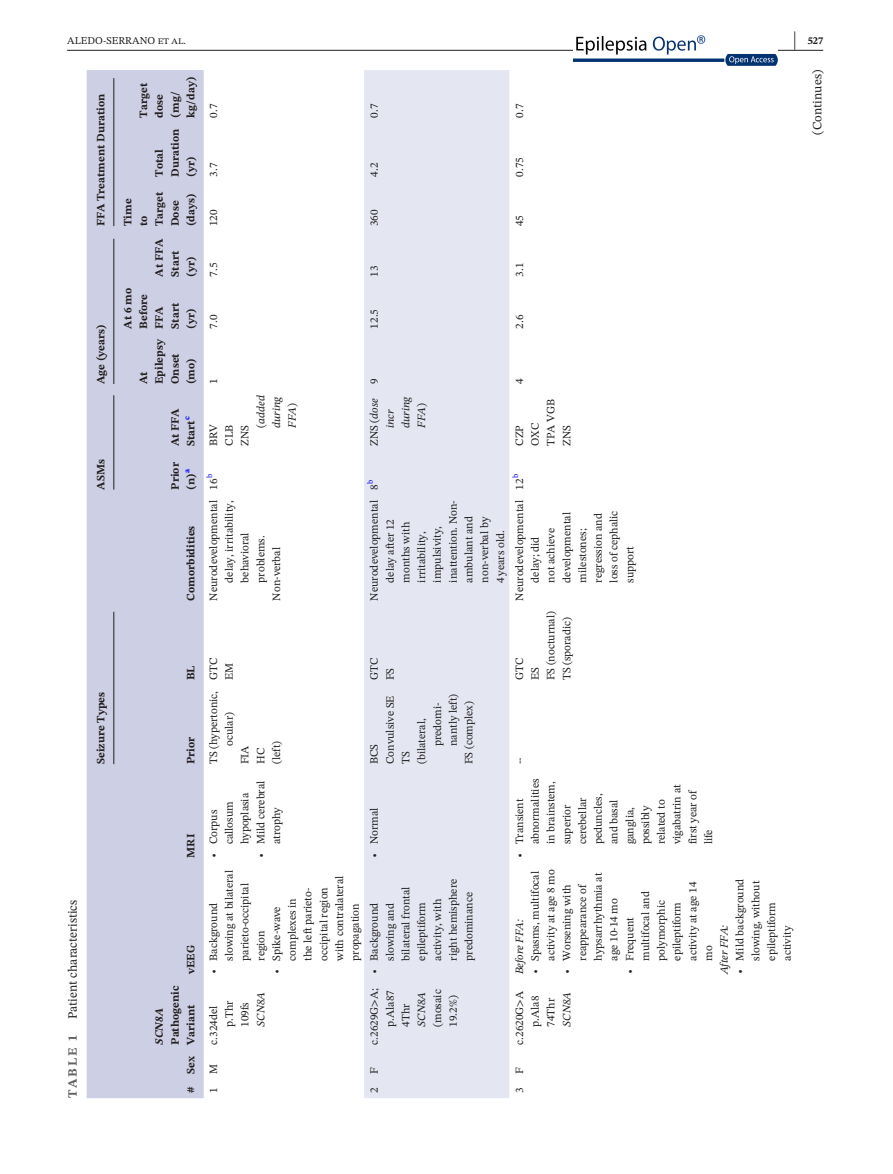
<style>
.page{position:relative;width:893px;height:1174px;background:#fff}
.page>*{position:absolute;margin:0;border:0;box-sizing:border-box;transform-origin:0 0}
.t1{font:12.75px "STIX Two Text";color:#231f20}
.t2{font:700 12.75px "STIX Two Text";letter-spacing:.14em;color:#636366}
.t3{font:11.25px/15.8px "STIX Two Text";color:#231f20}
.t4{font:700 11.25px/15.8px "STIX Two Text";color:#231f20}
.t5{font:italic 11.25px/15.8px "STIX Two Text";color:#231f20}
.t6{font:italic 700 11.25px "STIX Two Text";color:#231f20}
.t7{font:10.5px "STIX Two Text";color:#231f20}
.t8{font:700 10.5px "STIX Two Text";color:#231f20}
.t9{font:700 7.8px "STIX Two Text";color:#00f}
.s1{font-size:21.6px}
.s2{font-style:normal}
.s3{font-style:italic}
</style>
<div class="page">
<hr style="left:67px;top:50px;width:756px;height:1px;background:#231f20">
<img style="left:573px;top:35px;width:205px;height:30px">
<div style="left:87px;top:70px;width:117px;height:1028px;background:#cdd0e4"></div>
<div style="left:364px;top:70px;width:145px;height:1028px;background:#e4e6f1"></div>
<hr style="left:113px;top:612px;width:1px;height:152px;background:#231f20">
<hr style="left:113px;top:395px;width:1px;height:94px;background:#231f20">
<hr style="left:113px;top:239px;width:1px;height:145px;background:#231f20">
<hr style="left:113px;top:78px;width:1px;height:148px;background:#231f20">
<p class="t7" style="left:67px;top:33px;width:120px">ALEDO-SERRANO et al.</p>
<p class="t8" style="left:794px;top:33px;width:31px"><span class="s1">|</span> 527</p>
<p class="t1" style="left:64px;top:1019px;width:120px;rotate:-90deg">Patient characteristics</p>
<p class="t2" style="left:64px;top:1098px;width:64px;rotate:-90deg">TABLE 1</p>
<p class="t4" style="left:93px;top:226px;width:134px;rotate:-90deg">FFA Treatment Duration</p>
<p class="t4" style="left:93px;top:384px;width:61px;rotate:-90deg">Age (years)</p>
<p class="t4" style="left:93px;top:489px;width:32px;rotate:-90deg">ASMs</p>
<p class="t4" style="left:93px;top:764px;width:74px;rotate:-90deg">Seizure Types</p>
<p class="t4" style="left:136px;top:117px;width:42px;rotate:-90deg">Target dose (mg/ kg/day)</p>
<p class="t4" style="left:152px;top:177px;width:50px;rotate:-90deg">Total<br>Duration (yr)</p>
<p class="t4" style="left:120px;top:226px;width:36px;rotate:-90deg">Time to<br>Target<br>Dose (days)</p>
<p class="t4" style="left:152px;top:277px;width:39px;rotate:-90deg">At FFA<br>Start (yr)</p>
<p class="t4" style="left:120px;top:328px;width:42px;rotate:-90deg">At 6 mo<br>Before<br>FFA<br>Start (yr)</p>
<p class="t4" style="left:136px;top:384px;width:47px;rotate:-90deg">At<br>Epilepsy<br>Onset (mo)</p>
<p class="t4" style="left:167px;top:446px;width:39px;rotate:-90deg">At FFA<br>Start<sup>c</sup></p>
<p class="t4" style="left:167px;top:489px;width:29px;rotate:-90deg">Prior (n)</p>
<p class="t9" style="left:181px;top:473px;width:6px;rotate:-90deg">a</p>
<p class="t4" style="left:183px;top:600px;width:76px;rotate:-90deg">Comorbidities</p>
<p class="t4" style="left:183px;top:680px;width:16px;rotate:-90deg">BL</p>
<p class="t4" style="left:183px;top:764px;width:29px;rotate:-90deg">Prior</p>
<p class="t4" style="left:183px;top:858px;width:25px;rotate:-90deg">MRI</p>
<p class="t4" style="left:183px;top:974px;width:31px;rotate:-90deg">vEEG</p>
<p class="t4" style="left:167px;top:1044px;width:61px;rotate:-90deg">Pathogenic<br>Variant</p>
<p class="t6" style="left:151px;top:1044px;width:38px;rotate:-90deg">SCN8A</p>
<p class="t4" style="left:183px;top:1093px;width:38px;rotate:-90deg"># Sex</p>
<p class="t3" style="left:205px;top:117px;width:15px;rotate:-90deg">0.7</p>
<p class="t3" style="left:366px;top:117px;width:15px;rotate:-90deg">0.7</p>
<p class="t3" style="left:511px;top:117px;width:15px;rotate:-90deg">0.7</p>
<p class="t3" style="left:205px;top:177px;width:15px;rotate:-90deg">3.7</p>
<p class="t3" style="left:366px;top:177px;width:15px;rotate:-90deg">4.2</p>
<p class="t3" style="left:511px;top:177px;width:21px;rotate:-90deg">0.75</p>
<p class="t3" style="left:205px;top:226px;width:18px;rotate:-90deg">120</p>
<p class="t3" style="left:366px;top:226px;width:18px;rotate:-90deg">360</p>
<p class="t3" style="left:511px;top:226px;width:13px;rotate:-90deg">45</p>
<p class="t3" style="left:205px;top:277px;width:15px;rotate:-90deg">7.5</p>
<p class="t3" style="left:366px;top:277px;width:13px;rotate:-90deg">13</p>
<p class="t3" style="left:511px;top:277px;width:15px;rotate:-90deg">3.1</p>
<p class="t3" style="left:205px;top:328px;width:15px;rotate:-90deg">7.0</p>
<p class="t3" style="left:366px;top:328px;width:21px;rotate:-90deg">12.5</p>
<p class="t3" style="left:511px;top:328px;width:15px;rotate:-90deg">2.6</p>
<p class="t3" style="left:205px;top:384px;width:7px;rotate:-90deg">1</p>
<p class="t3" style="left:366px;top:384px;width:7px;rotate:-90deg">9</p>
<p class="t3" style="left:511px;top:384px;width:7px;rotate:-90deg">4</p>
<p class="t5" style="left:253px;top:428px;width:34px;rotate:-90deg"><span class="s2">(</span>added</p>
<p class="t5" style="left:268px;top:428px;width:33px;rotate:-90deg">during</p>
<p class="t5" style="left:284px;top:428px;width:26px;rotate:-90deg">FFA<span class="s2">)</span></p>
<p class="t3" style="left:205px;top:446px;width:24px;rotate:-90deg">BRV</p>
<p class="t3" style="left:221px;top:446px;width:23px;rotate:-90deg">CLB</p>
<p class="t3" style="left:237px;top:446px;width:22px;rotate:-90deg">ZNS</p>
<p class="t5" style="left:366px;top:428px;width:33px;text-indent:-18px;rotate:-90deg"><span class="s2">ZNS (</span>dose incr during<br>FFA<span class="s2">)</span></p>
<p class="t3" style="left:511px;top:446px;width:48px;rotate:-90deg">CZP<br>OXC<br>TPA VGB<br>ZNS</p>
<p class="t3" style="left:205px;top:489px;width:17px;rotate:-90deg">16<sup>b</sup></p>
<p class="t3" style="left:366px;top:489px;width:11px;rotate:-90deg">8<sup>b</sup></p>
<p class="t3" style="left:511px;top:489px;width:17px;rotate:-90deg">12<sup>b</sup></p>
<p class="t3" style="left:205px;top:600px;width:102px;rotate:-90deg">Neurodevelopmental</p>
<p class="t3" style="left:221px;top:582px;width:83px;rotate:-90deg">delay, irritability,</p>
<p class="t3" style="left:237px;top:582px;width:52px;rotate:-90deg">behavioral</p>
<p class="t3" style="left:253px;top:582px;width:49px;rotate:-90deg">problems.</p>
<p class="t3" style="left:268px;top:600px;width:55px;rotate:-90deg">Non-verbal</p>
<p class="t3" style="left:366px;top:582px;width:84px;text-indent:-18px;rotate:-90deg">Neurodevelopmental delay after 12 months with irritability, impulsivity, inattention. Non&shy;ambulant and non-verbal by<br>4 years old.</p>
<p class="t3" style="left:511px;top:582px;width:84px;text-indent:-18px;rotate:-90deg">Neurodevelopmental delay; did<br>not achieve developmental milestones; regression and loss of cephalic support</p>
<p class="t3" style="left:205px;top:680px;width:24px;rotate:-90deg">GTC<br>EM</p>
<p class="t3" style="left:366px;top:680px;width:24px;rotate:-90deg">GTC<br>FS</p>
<p class="t3" style="left:511px;top:680px;width:71px;rotate:-90deg">GTC<br>ES<br>FS (nocturnal)<br>TS (sporadic)</p>
<p class="t3" style="left:205px;top:764px;width:75px;rotate:-90deg">TS (hypertonic,</p>
<p class="t3" style="left:221px;top:746px;width:35px;rotate:-90deg">ocular)</p>
<p class="t3" style="left:237px;top:764px;width:20px;rotate:-90deg">FIA</p>
<p class="t3" style="left:253px;top:764px;width:18px;rotate:-90deg">HC</p>
<p class="t3" style="left:268px;top:764px;width:25px;rotate:-90deg">(left)</p>
<p class="t3" style="left:366px;top:764px;width:70px;rotate:-90deg">BCS<br>Convulsive SE<br>TS<br>(bilateral,</p>
<p class="t3" style="left:429px;top:746px;width:44px;rotate:-90deg">predomi-</p>
<p class="t3" style="left:445px;top:746px;width:54px;rotate:-90deg">nantly left)</p>
<p class="t3" style="left:461px;top:764px;width:64px;rotate:-90deg">FS (complex)</p>
<p class="t3" style="left:511px;top:764px;width:9px;rotate:-90deg">--</p>
<p class="t3" style="left:205px;top:844px;width:53px;text-indent:-14px;rotate:-90deg">• Corpus callosum hypoplasia</p>
<p class="t3" style="left:253px;top:844px;width:65px;text-indent:-14px;rotate:-90deg">• Mild cerebral atrophy</p>
<p class="t3" style="left:366px;top:858px;width:52px;rotate:-90deg">• Normal</p>
<p class="t3" style="left:511px;top:844px;width:67px;text-indent:-14px;rotate:-90deg">• Transient abnormalities in brainstem, superior cerebellar peduncles, and basal ganglia, possibly related to vigabatrin at first year of life</p>
<p class="t3" style="left:205px;top:960px;width:92px;text-indent:-14px;rotate:-90deg">• Background slowing at bilateral parieto-occipital region</p>
<p class="t3" style="left:268px;top:960px;width:87px;text-indent:-14px;rotate:-90deg">• Spike-wave complexes in<br>the left parieto&shy;occipital region with contralateral propagation</p>
<p class="t3" style="left:205px;top:1026px;width:28px;text-indent:-18px;rotate:-90deg">c.324del p.Thr<br>109fs</p>
<p class="t5" style="left:253px;top:1026px;width:37px;rotate:-90deg">SCN8A</p>
<p class="t3" style="left:205px;top:1093px;width:30px;rotate:-90deg">1 M</p>
<p class="t3" style="left:366px;top:960px;width:83px;text-indent:-14px;rotate:-90deg">• Background slowing and bilateral frontal epileptiform activity, with right hemisphere predominance</p>
<p class="t3" style="left:366px;top:1026px;width:40px;text-indent:-18px;rotate:-90deg">c.2629G&gt;A; p.Ala87<br>4Thr</p>
<p class="t5" style="left:413px;top:1026px;width:37px;rotate:-90deg">SCN8A</p>
<p class="t3" style="left:429px;top:1026px;width:39px;rotate:-90deg">(mosaic<br>19.2%)</p>
<p class="t3" style="left:366px;top:1093px;width:27px;rotate:-90deg">2 F</p>
<p class="t3" style="left:527px;top:974px;width:106px;text-align:right;rotate:-90deg"><span class="s3">•</span> Spasms, multifocal activity at age 8 mo</p>
<p class="t3" style="left:559px;top:960px;width:90px;text-indent:-14px;rotate:-90deg"><span class="s3">•</span> Worsening with reappearance of hypsarrhythmia at age 10-14 mo</p>
<p class="t3" style="left:622px;top:960px;width:80px;text-indent:-14px;rotate:-90deg"><span class="s3">•</span> Frequent multifocal and polymorphic epileptiform activity at age 14 mo</p>
<p class="t3" style="left:732px;top:960px;width:84px;text-indent:-14px;rotate:-90deg"><span class="s3">•</span> Mild background slowing, without epileptiform activity</p>
<p class="t5" style="left:511px;top:974px;width:57px;rotate:-90deg">Before FFA:</p>
<p class="t5" style="left:716px;top:974px;width:51px;rotate:-90deg">After FFA:</p>
<p class="t3" style="left:511px;top:1026px;width:38px;text-indent:-18px;rotate:-90deg">c.2620G&gt;A p.Ala8<br>74Thr</p>
<p class="t5" style="left:559px;top:1026px;width:37px;rotate:-90deg">SCN8A</p>
<p class="t3" style="left:511px;top:1093px;width:27px;rotate:-90deg">3 F</p>
<p class="t1" style="left:808px;top:134px;width:66px;rotate:-90deg">(Continues)</p>
</div>
